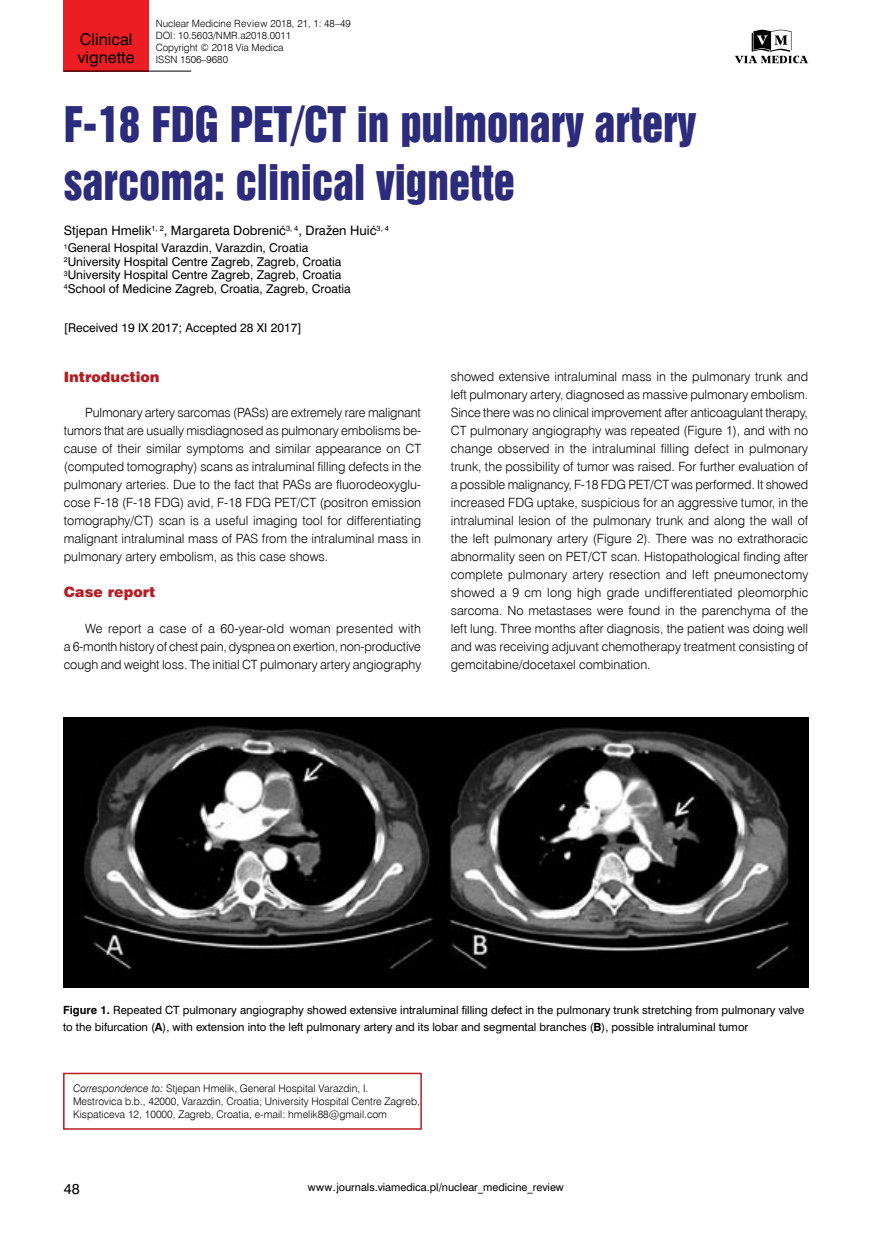
<style>
.page{position:relative;width:872px;height:1234px;background:#fff}
.page>*{position:absolute;margin:0;border:0;box-sizing:border-box;transform-origin:0 0}
.t1{font:45px/57px "Swis 921 EU";color:#2c2b7c;scale:.96 1}
.t2{font:15px/18px "Swis 721 PL";color:#000}
.t3{font:14.25px "Swis 721 Blk EU";color:#b61d22}
.t4{font:13.5px "Swis 721 PL";color:#000}
.t5{font:12.75px/18px "Swis 721 Lt EU";color:#000;text-align:justify}
.t6{font:12px "Swis 721 PL";color:#000}
.t7{font:11.25px/13.5px "Swis 721 PL";color:#000}
.t8{font:10.5px/16.5px "Swis 721 PL";color:#000}
.t9{font:10.5px/12.6px "Swis 721 Lt EU";color:#000}
.t10{font:10.05px/12px "Swis 721 Lt EU";color:#000}
.t11{font:10.05px "Swis 721 PL";color:#000}
.s1{font-weight:700}
.s2{font-style:italic}
</style>
<div class="page">
<div style="left:64px;top:0;width:85px;height:71px;background:#ed1d24"></div>
<hr style="left:64px;top:71px;width:127px;height:1px;background:#000">
<svg style="left:735px;top:30px;width:73px;height:34px"></svg>
<div style="left:63px;top:1072px;width:359px;height:57px;border:2px solid #b61d22"></div>
<img style="left:64px;top:717px;width:744px;height:270px">
<p class="t2" style="left:78px;top:30px;width:58px">Clinical vignette</p>
<p class="t10" style="left:156px;top:18px;width:196px">Nuclear Medicine Review 2018, 21, 1: 48–49<br>DOI: 10.5603/NMR.a2018.0011<br>Copyright © 2018 Via Medica<br>ISSN 1506–9680</p>
<h1 class="t1" style="left:64px;top:96px;width:660px">F-18 FDG PET/CT in pulmonary artery sarcoma: clinical vignette</h1>
<p class="t6" style="left:64px;top:222px;width:327px">Stjepan Hmelik<sup>1,</sup> <sup>2</sup>, Margareta Dobrenić<sup>3,</sup> <sup>4</sup>, Dražen Huić<sup>3,</sup> <sup>4</sup></p>
<p class="t7" style="left:64px;top:241px;width:288px"><sup>1</sup>General Hospital Varazdin, Varazdin, Croatia <sup>2</sup>University Hospital Centre Zagreb, Zagreb, Croatia <sup>3</sup>University Hospital Centre Zagreb, Zagreb, Croatia <sup>4</sup>School of Medicine Zagreb, Croatia, Zagreb, Croatia</p>
<p class="t7" style="left:64px;top:320px;width:239px">[Received 19 IX 2017; Accepted 28 XI 2017]</p>
<p class="t5" style="left:451px;top:367px;width:359px">showed extensive intraluminal mass in the pulmonary trunk and left pulmonary artery, diagnosed as massive pulmonary embolism.<br>Since there was no clinical improvement after anticoagulant therapy, CT pulmonary angiography was repeated (Figure 1), and with no change observed in the intraluminal filling defect in pulmonary trunk, the possibility of tumor was raised. For further evaluation of a possible malignancy, F-18 FDG PET/CT was performed. It showed increased FDG uptake, suspicious for an aggressive tumor, in the intraluminal lesion of the pulmonary trunk and along the wall of the left pulmonary artery (Figure 2). There was no extrathoracic abnormality seen on PET/CT scan. Histopathological finding after complete pulmonary artery resection and left pneumonectomy showed a 9 cm long high grade undifferentiated pleomorphic sarcoma. No metastases were found in the parenchyma of the left lung. Three months after diagnosis, the patient was doing well and was receiving adjuvant chemotherapy treatment consisting of gemcitabine/docetaxel combination.</p>
<p class="t3" style="left:64px;top:367px;width:97px">Introduction</p>
<p class="t5" style="left:64px;top:403px;width:359px;text-indent:21px">Pulmonary artery sarcomas (PASs) are extremely rare malignant tumors that are usually misdiagnosed as pulmonary embolisms be&shy;cause of their similar symptoms and similar appearance on CT (computed tomography) scans as intraluminal filling defects in the pulmonary arteries. Due to the fact that PASs are fluorodeoxyglu&shy;cose F-18 (F-18 FDG) avid, F-18 FDG PET/CT (positron emission tomography/CT) scan is a useful imaging tool for differentiating malignant intraluminal mass of PAS from the intraluminal mass in pulmonary artery embolism, as this case shows.</p>
<p class="t3" style="left:64px;top:583px;width:93px">Case report</p>
<p class="t5" style="left:64px;top:619px;width:359px;text-indent:21px">We report a case of a 60-year-old woman presented with a 6-month history of chest pain, dyspnea on exertion, non-productive cough and weight loss. The initial CT pulmonary artery angiography</p>
<p class="t8" style="left:63px;top:1001px;width:743px"><span class="s1">Figure 1.</span> Repeated CT pulmonary angiography showed extensive intraluminal filling defect in the pulmonary trunk stretching from pulmonary valve to the bifurcation (<span class="s1">A</span>), with extension into the left pulmonary artery and its lobar and segmental branches (<span class="s1">B</span>), possible intraluminal tumor</p>
<p class="t9" style="left:73px;top:1082px;width:348px"><span class="s2">Correspondence to:</span> Stjepan Hmelik, General Hospital Varazdin, I.<br>Mestrovica b.b., 42000, Varazdin, Croatia; University Hospital Centre Zagreb,<br>Kispaticeva 12, 10000, Zagreb, Croatia, e-mail: hmelik88@gmail.com</p>
<p class="t4" style="left:64px;top:1179px;width:17px">48</p>
<p class="t11" style="left:308px;top:1180px;width:258px">www.journals.viamedica.pl/nuclear_medicine_review</p>
</div>
